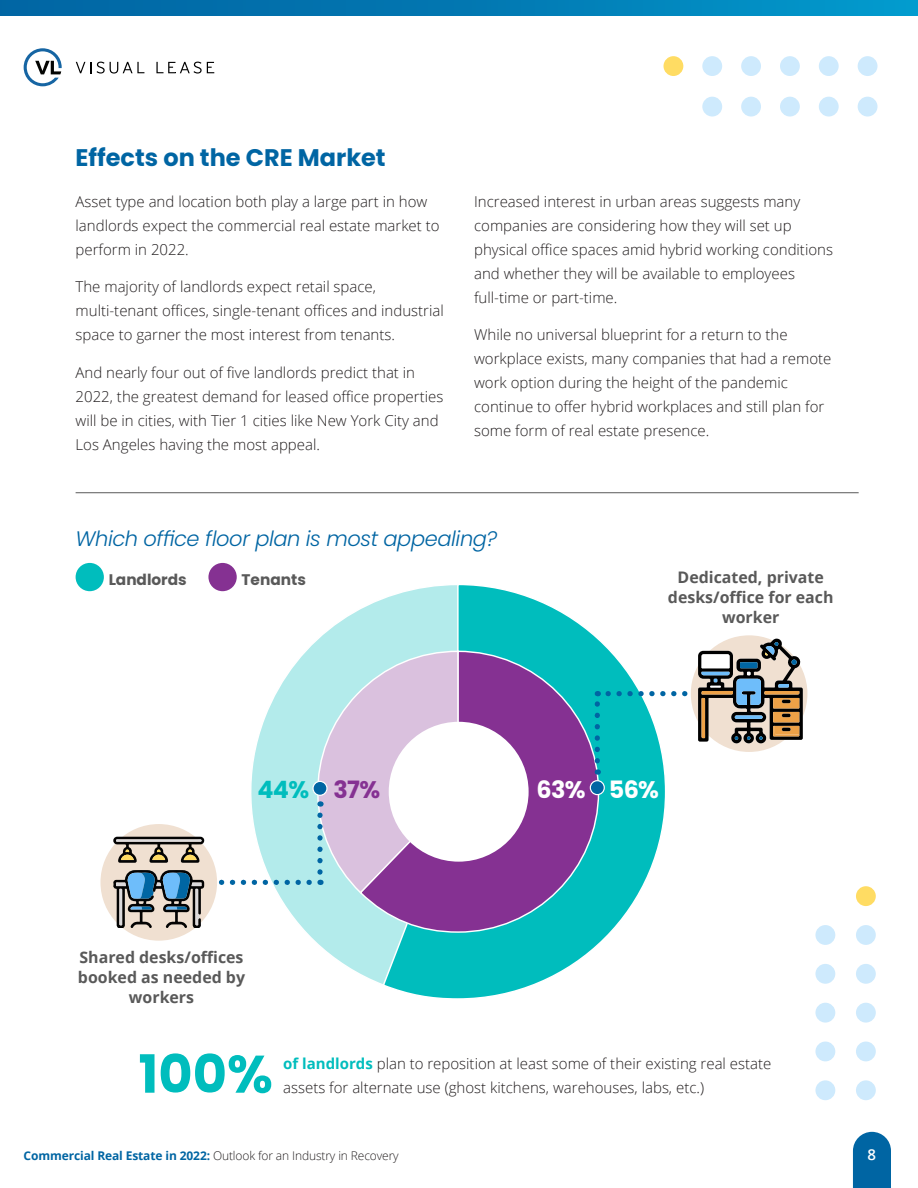
<style>
.page{position:relative;width:918px;height:1188px;background:#fff}
.page>*{position:absolute;margin:0;border:0;box-sizing:border-box;transform-origin:0 0}
.t1{font:700 52.65px "Poppins";color:#00bdbd}
.t2{font:700 24px "Poppins";color:#0065a3}
.t3{font:700 23.85px "Poppins";color:#00bdbd}
.t4{font:700 23.85px "Poppins";color:#fff}
.t5{font:italic 300 21px "Poppins";letter-spacing:-.02em;color:#0065a3}
.t6{font:700 15.9px/20px "Open Sans";color:#595959;text-align:center}
.t7{font:700 15.3px "Poppins";color:#595959}
.t8{font:300 15px/24px "Open Sans";color:#231f20}
.t9{font:600 15px "Open Sans";color:#fff}
.t10{font:300 12px "Open Sans";letter-spacing:-.01em;color:#231f20}
.s1{color:#853192}
.s2{font-weight:700;color:#00bdbd}
.s3{font-weight:700;color:#0065a3}
</style>
<div class="page">
<svg style="left:853px;top:1132px;width:38px;height:56px;background:#126fa9"></svg>
<svg style="left:76px;top:62px;width:15px;height:11px"></svg>
<svg style="left:97px;top:62px;width:47px;height:12px"></svg>
<svg style="left:156px;top:62px;width:58px;height:12px"></svg>
<svg style="left:24px;top:48px;width:38px;height:38px"></svg>
<svg style="left:0;top:0;width:918px;height:15px;background:#017bb4"></svg>
<hr style="left:76px;top:492px;width:783px;height:1px;background:#595959">
<svg style="left:223px;top:583px;width:159px;height:401px"></svg>
<svg style="left:382px;top:585px;width:283px;height:414px"></svg>
<svg style="left:359px;top:650px;width:241px;height:284px;background:#685da1"></svg>
<div style="left:389px;top:722px;width:140px;height:140px;background:#fff;border-radius:50%"></div>
<svg style="left:212px;top:650px;width:248px;height:245px"></svg>
<div style="left:313px;top:781px;width:14px;height:14px;background:#0065a3;border-radius:50%"></div>
<div style="left:312px;top:781px;width:16px;height:15px;border:1px solid #fff;border-radius:50%"></div>
<svg style="left:595px;top:691px;width:5px;height:70px"></svg>
<div style="left:590px;top:781px;width:14px;height:14px;background:#0065a3;border-radius:50%"></div>
<div style="left:590px;top:780px;width:15px;height:15px;border:1px solid #fff;border-radius:50%"></div>
<div style="left:100px;top:824px;width:117px;height:117px;background:#f0e0d1;border-radius:50%"></div>
<div style="left:691px;top:635px;width:116px;height:117px;background:#f0e0d1;border-radius:50%"></div>
<svg style="left:113px;top:870px;width:91px;height:58px"></svg>
<svg style="left:113px;top:837px;width:92px;height:26px"></svg>
<svg style="left:608px;top:638px;width:195px;height:106px"></svg>
<div style="left:208px;top:563px;width:29px;height:28px;background:#853192;border-radius:50%"></div>
<div style="left:76px;top:563px;width:28px;height:28px;background:#00bdbd;border-radius:50%"></div>
<div style="left:664px;top:56px;width:19px;height:20px;background:#ffdc63;border-radius:50%"></div>
<div style="left:702px;top:56px;width:20px;height:20px;background:#ceeafd;border-radius:50%"></div>
<div style="left:741px;top:56px;width:20px;height:20px;background:#ceeafd;border-radius:50%"></div>
<div style="left:780px;top:56px;width:20px;height:20px;background:#ceeafd;border-radius:50%"></div>
<div style="left:819px;top:56px;width:20px;height:20px;background:#ceeafd;border-radius:50%"></div>
<div style="left:858px;top:56px;width:19px;height:20px;background:#ceeafd;border-radius:50%"></div>
<div style="left:702px;top:97px;width:20px;height:20px;background:#ceeafd;border-radius:50%"></div>
<div style="left:741px;top:97px;width:20px;height:20px;background:#ceeafd;border-radius:50%"></div>
<div style="left:780px;top:97px;width:20px;height:20px;background:#ceeafd;border-radius:50%"></div>
<div style="left:819px;top:97px;width:20px;height:20px;background:#ceeafd;border-radius:50%"></div>
<div style="left:858px;top:97px;width:19px;height:20px;background:#ceeafd;border-radius:50%"></div>
<div style="left:856px;top:886px;width:20px;height:20px;background:#ffdc63;border-radius:50%"></div>
<div style="left:856px;top:925px;width:20px;height:20px;background:#ceeafd;border-radius:50%"></div>
<div style="left:856px;top:964px;width:20px;height:20px;background:#ceeafd;border-radius:50%"></div>
<div style="left:856px;top:1003px;width:20px;height:20px;background:#ceeafd;border-radius:50%"></div>
<div style="left:856px;top:1042px;width:20px;height:19px;background:#ceeafd;border-radius:50%"></div>
<div style="left:856px;top:1080px;width:20px;height:20px;background:#ceeafd;border-radius:50%"></div>
<div style="left:815px;top:925px;width:20px;height:20px;background:#ceeafd;border-radius:50%"></div>
<div style="left:815px;top:964px;width:20px;height:20px;background:#ceeafd;border-radius:50%"></div>
<div style="left:815px;top:1003px;width:20px;height:20px;background:#ceeafd;border-radius:50%"></div>
<div style="left:815px;top:1042px;width:20px;height:19px;background:#ceeafd;border-radius:50%"></div>
<div style="left:815px;top:1080px;width:20px;height:20px;background:#ceeafd;border-radius:50%"></div>
<h2 class="t2" style="left:76px;top:144px;width:312px">Effects on the CRE Market</h2>
<p class="t8" style="left:76px;top:189px;width:366px">Asset type and location both play a large part in how landlords expect the commercial real estate market to perform in 2022.</p>
<p class="t8" style="left:76px;top:274px;width:370px">The majority of landlords expect retail space, multi-tenant offices, single-tenant offices and industrial space to garner the most interest from tenants.</p>
<p class="t8" style="left:76px;top:360px;width:369px">And nearly four out of five landlords predict that in 2022, the greatest demand for leased office properties will be in cities, with Tier 1 cities like New York City and Los Angeles having the most appeal.</p>
<p class="t8" style="left:474px;top:189px;width:360px">Increased interest in urban areas suggests many companies are considering how they will set up physical office spaces amid hybrid working conditions and whether they will be available to employees full-time or part-time.</p>
<p class="t8" style="left:474px;top:322px;width:359px">While no universal blueprint for a return to the workplace exists, many companies that had a remote work option during the height of the pandemic continue to offer hybrid workplaces and still plan for some form of real estate presence.</p>
<h3 class="t5" style="left:76px;top:527px;width:423px">Which office floor plan is most appealing?</h3>
<p class="t7" style="left:109px;top:571px;width:80px">Landlords</p>
<p class="t7" style="left:242px;top:571px;width:66px">Tenants</p>
<p class="t6" style="left:668px;top:567px;width:167px">Dedicated, private desks/office for each worker</p>
<h3 class="t3" style="left:257px;top:775px;width:124px">44% <span class="s1">37%</span></h3>
<h3 class="t4" style="left:537px;top:775px;width:124px">63% 56%</h3>
<p class="t6" style="left:78px;top:947px;width:169px">Shared desks/offices booked as needed by workers</p>
<h1 class="t1" style="left:138px;top:1044px;width:136px">100%</h1>
<p class="t8" style="left:283px;top:1051px;width:490px"><span class="s2">of landlords</span> plan to reposition at least some of their existing real estate</p>
<p class="t8" style="left:283px;top:1075px;width:422px">assets for alternate use (ghost kitchens, warehouses, labs, etc.)</p>
<p class="t10" style="left:24px;top:1147px;width:377px"><span class="s3">Commercial Real Estate in 2022:</span> Outlook for an Industry in Recovery</p>
<p class="t9" style="left:867px;top:1144px;width:10px">8</p>
</div>
